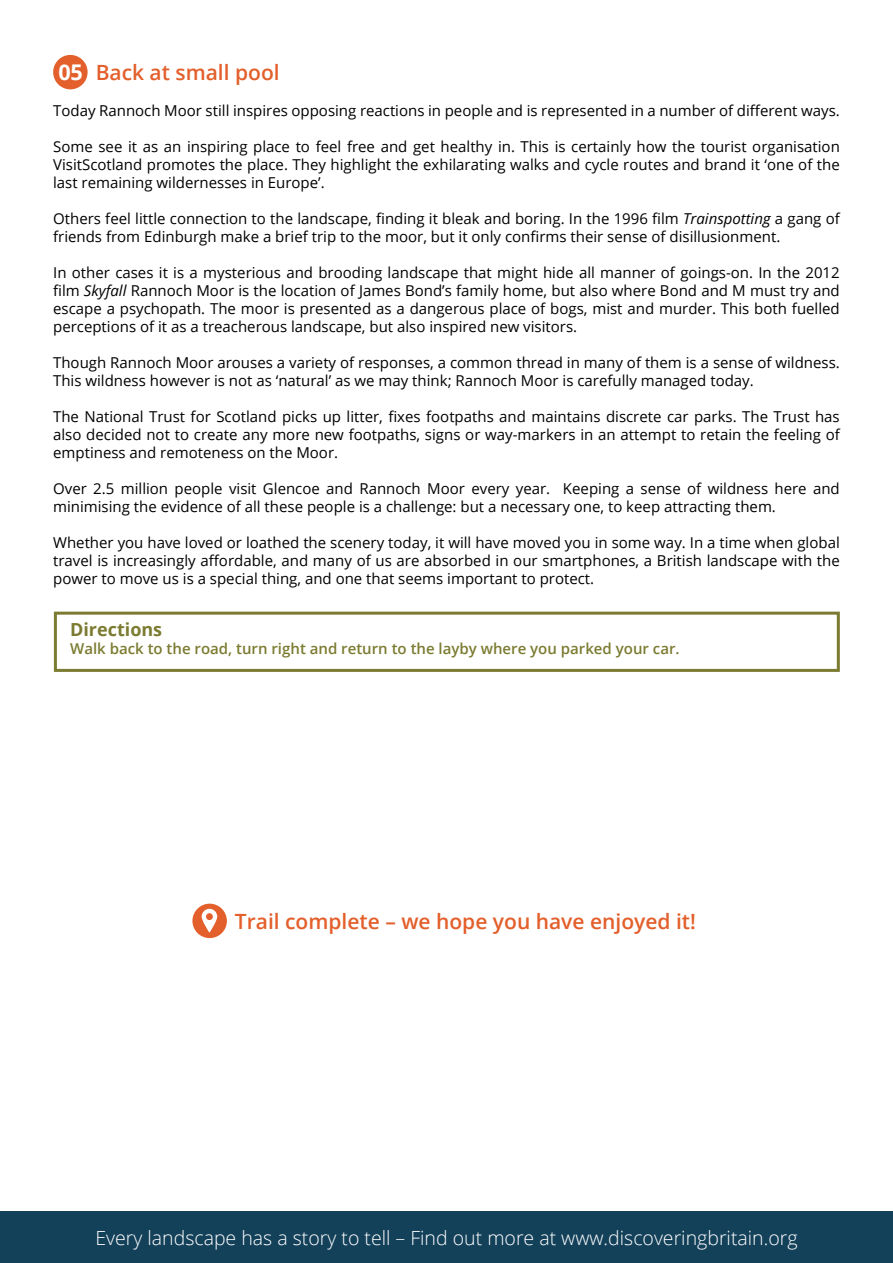
<style>
.page{position:relative;width:893px;height:1263px;background:#fff}
.page>*{position:absolute;margin:0;border:0;box-sizing:border-box;transform-origin:0 0}
.t1{font:700 21.6px "Open Sans";color:#fff}
.t2{font:600 21px "Open Sans";color:#e35f2b}
.t3{font:300 19.5px "Open Sans";color:#fff}
.t4{font:700 18px "Open Sans";color:#7b7b31}
.t5{font:15px/18px "Open Sans";color:#000;text-align:justify}
.t6{font:600 15px "Open Sans";color:#7b7b31}
.s1{font-style:italic}
</style>
<div class="page">
<div style="left:54px;top:612px;width:786px;height:60px;border:3px solid #7b7b31"></div>
<div style="left:53px;top:55px;width:35px;height:34px;background:#e35f2b;border-radius:50%"></div>
<div style="left:192px;top:904px;width:35px;height:34px;background:#e35f2b;border-radius:50%"></div>
<svg style="left:202px;top:909px;width:15px;height:23px"></svg>
<div style="left:0;top:1212px;width:893px;height:51px;background:#14415a"></div>
<h2 class="t2" style="left:96px;top:58px;width:186px">Back at small pool</h2>
<p class="t5" style="left:53px;top:101px;width:788px">Today Rannoch Moor still inspires opposing reactions in people and is represented in a number of different ways.</p>
<p class="t5" style="left:53px;top:137px;width:788px">Some see it as an inspiring place to feel free and get healthy in. This is certainly how the tourist organisation VisitScotland promotes the place. They highlight the exhilarating walks and cycle routes and brand it ‘one of the last remaining wildernesses in Europe’.</p>
<p class="t5" style="left:53px;top:209px;width:788px">Others feel little connection to the landscape, finding it bleak and boring. In the 1996 film <span class="s1">Trainspotting</span> a gang of friends from Edinburgh make a brief trip to the moor, but it only confirms their sense of disillusionment.</p>
<p class="t5" style="left:53px;top:263px;width:788px">In other cases it is a mysterious and brooding landscape that might hide all manner of goings-on. In the 2012 film <span class="s1">Skyfall</span> Rannoch Moor is the location of James Bond’s family home, but also where Bond and M must try and escape a psychopath. The moor is presented as a dangerous place of bogs, mist and murder. This both fuelled perceptions of it as a treacherous landscape, but also inspired new visitors.</p>
<p class="t5" style="left:53px;top:353px;width:788px">Though Rannoch Moor arouses a variety of responses, a common thread in many of them is a sense of wildness.<br>This wildness however is not as ‘natural’ as we may think; Rannoch Moor is carefully managed today.</p>
<p class="t5" style="left:53px;top:407px;width:788px">The National Trust for Scotland picks up litter, fixes footpaths and maintains discrete car parks. The Trust has also decided not to create any more new footpaths, signs or way-markers in an attempt to retain the feeling of emptiness and remoteness on the Moor.</p>
<p class="t5" style="left:53px;top:479px;width:788px">Over 2.5 million people visit Glencoe and Rannoch Moor every year. Keeping a sense of wildness here and minimising the evidence of all these people is a challenge: but a necessary one, to keep attracting them.</p>
<p class="t5" style="left:53px;top:533px;width:788px">Whether you have loved or loathed the scenery today, it will have moved you in some way. In a time when global travel is increasingly affordable, and many of us are absorbed in our smartphones, a British landscape with the power to move us is a special thing, and one that seems important to protect.</p>
<p class="t4" style="left:70px;top:617px;width:94px">Directions</p>
<p class="t6" style="left:70px;top:638px;width:611px">Walk back to the road, turn right and return to the layby where you parked your car.</p>
<h1 class="t1" style="left:59px;top:57px;width:26px">05</h1>
<h2 class="t2" style="left:235px;top:907px;width:463px">Trail complete – we hope you have enjoyed it!</h2>
<h3 class="t3" style="left:95px;top:1224px;width:704px">Every landscape has a story to tell – Find out more at www.discoveringbritain.org</h3>
</div>
